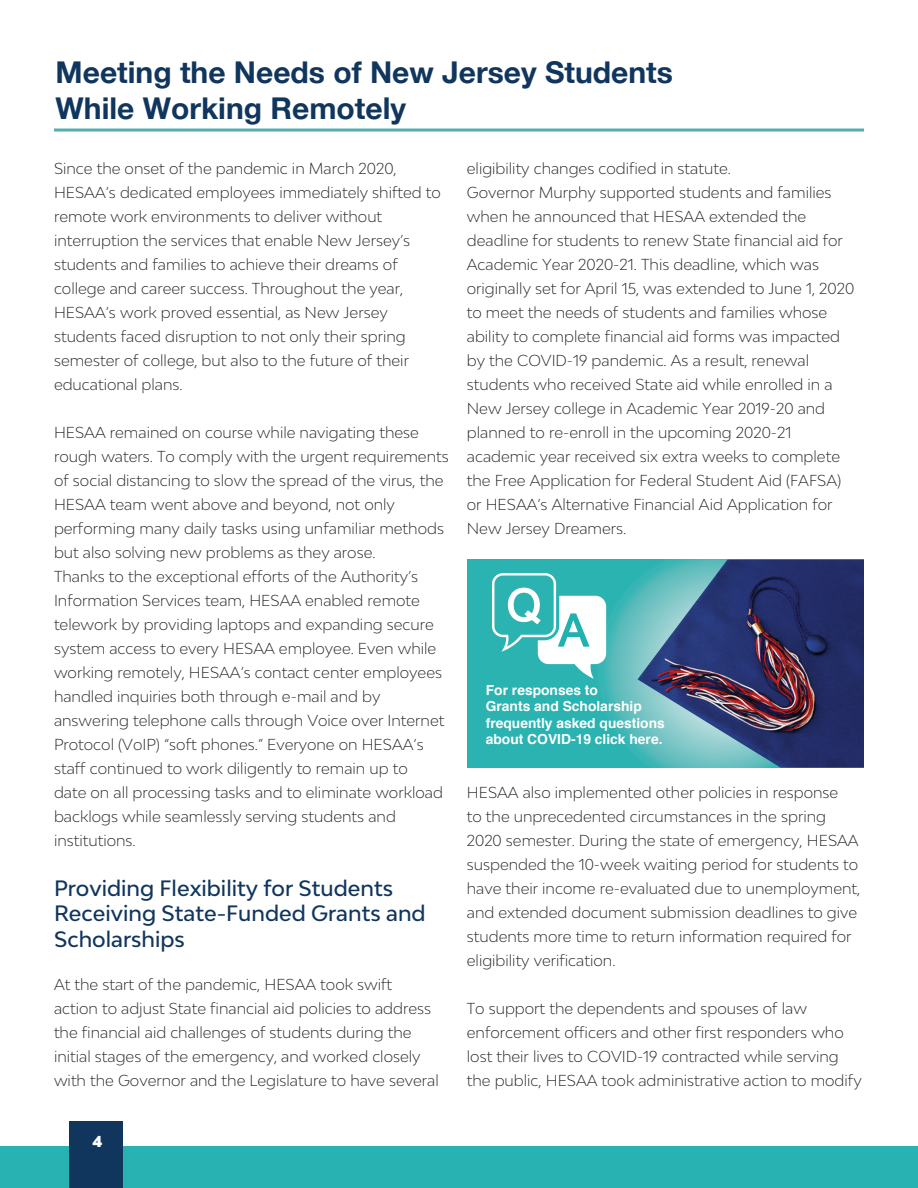
<style>
.page{position:relative;width:918px;height:1188px;background:#fff}
.page>*{position:absolute;margin:0;border:0;box-sizing:border-box;transform-origin:0 0}
.t1{font:700 30px/36px "Helvetica Neue";color:#11365e}
.t2{font:500 21px/25.5px "Bw Modelica";color:#11365e}
.t3{font:300 15px/24px "Bw Modelica";color:#231f20}
.t4{font:900 15px "Bw Modelica";color:#fff}
.t5{font:700 13.8px/16.6px "Helvetica";color:#fff}
</style>
<div class="page">
<div style="left:0;top:1147px;width:917px;height:41px;background:#28b2b2"></div>
<hr style="left:54px;top:129px;width:810px;height:3px;background:#54aeb0">
<div style="left:69px;top:1121px;width:54px;height:67px;background:#11365e"></div>
<svg style="left:467px;top:560px;width:171px;height:208px;background:#33b4b3"></svg>
<img style="left:638px;top:560px;width:226px;height:208px">
<svg style="left:492px;top:573px;width:114px;height:106px"></svg>
<p class="t1" style="left:56px;top:55px;width:619px">Meeting the Needs of New Jersey Students<br>While Working Remotely</p>
<p class="t3" style="left:54px;top:156px;width:388px">Since the onset of the pandemic in March 2020, HESAA’s dedicated employees immediately shifted to remote work environments to deliver without interruption the services that enable New Jersey’s students and families to achieve their dreams of college and career success. Throughout the year, HESAA’s work proved essential, as New Jersey students faced disruption to not only their spring semester of college, but also to the future of their educational plans.</p>
<p class="t3" style="left:54px;top:420px;width:396px">HESAA remained on course while navigating these rough waters. To comply with the urgent requirements of social distancing to slow the spread of the virus, the HESAA team went above and beyond, not only performing many daily tasks using unfamiliar methods but also solving new problems as they arose.<br>Thanks to the exceptional efforts of the Authority’s Information Services team, HESAA enabled remote telework by providing laptops and expanding secure system access to every HESAA employee. Even while working remotely, HESAA’s contact center employees handled inquiries both through e-mail and by answering telephone calls through Voice over Internet Protocol (VoIP) “soft phones.” Everyone on HESAA’s staff continued to work diligently to remain up to<br>date on all processing tasks and to eliminate workload backlogs while seamlessly serving students and institutions.</p>
<p class="t2" style="left:54px;top:874px;width:373px">Providing Flexibility for Students<br>Receiving State-Funded Grants and<br>Scholarships</p>
<p class="t3" style="left:54px;top:972px;width:386px">At the start of the pandemic, HESAA took swift action to adjust State financial aid policies to address the financial aid challenges of students during the initial stages of the emergency, and worked closely with the Governor and the Legislature to have several</p>
<p class="t4" style="left:93px;top:1132px;width:12px">4</p>
<p class="t3" style="left:467px;top:156px;width:389px">eligibility changes codified in statute.<br>Governor Murphy supported students and families when he announced that HESAA extended the deadline for students to renew State financial aid for Academic Year 2020-21. This deadline, which was originally set for April 15, was extended to June 1, 2020 to meet the needs of students and families whose ability to complete financial aid forms was impacted by the COVID-19 pandemic. As a result, renewal students who received State aid while enrolled in a New Jersey college in Academic Year 2019-20 and planned to re-enroll in the upcoming 2020-21 academic year received six extra weeks to complete the Free Application for Federal Student Aid (FAFSA) or HESAA’s Alternative Financial Aid Application for New Jersey Dreamers.</p>
<p class="t5" style="left:486px;top:682px;width:181px">For responses to<br>Grants and Scholarship frequently asked questions about COVID-19 click here.</p>
<p class="t3" style="left:467px;top:780px;width:395px">HESAA also implemented other policies in response<br>to the unprecedented circumstances in the spring 2020 semester. During the state of emergency, HESAA suspended the 10-week waiting period for students to have their income re-evaluated due to unemployment, and extended document submission deadlines to give students more time to return information required for eligibility verification.</p>
<p class="t3" style="left:467px;top:996px;width:396px">To support the dependents and spouses of law enforcement officers and other first responders who lost their lives to COVID-19 contracted while serving the public, HESAA took administrative action to modify</p>
</div>
